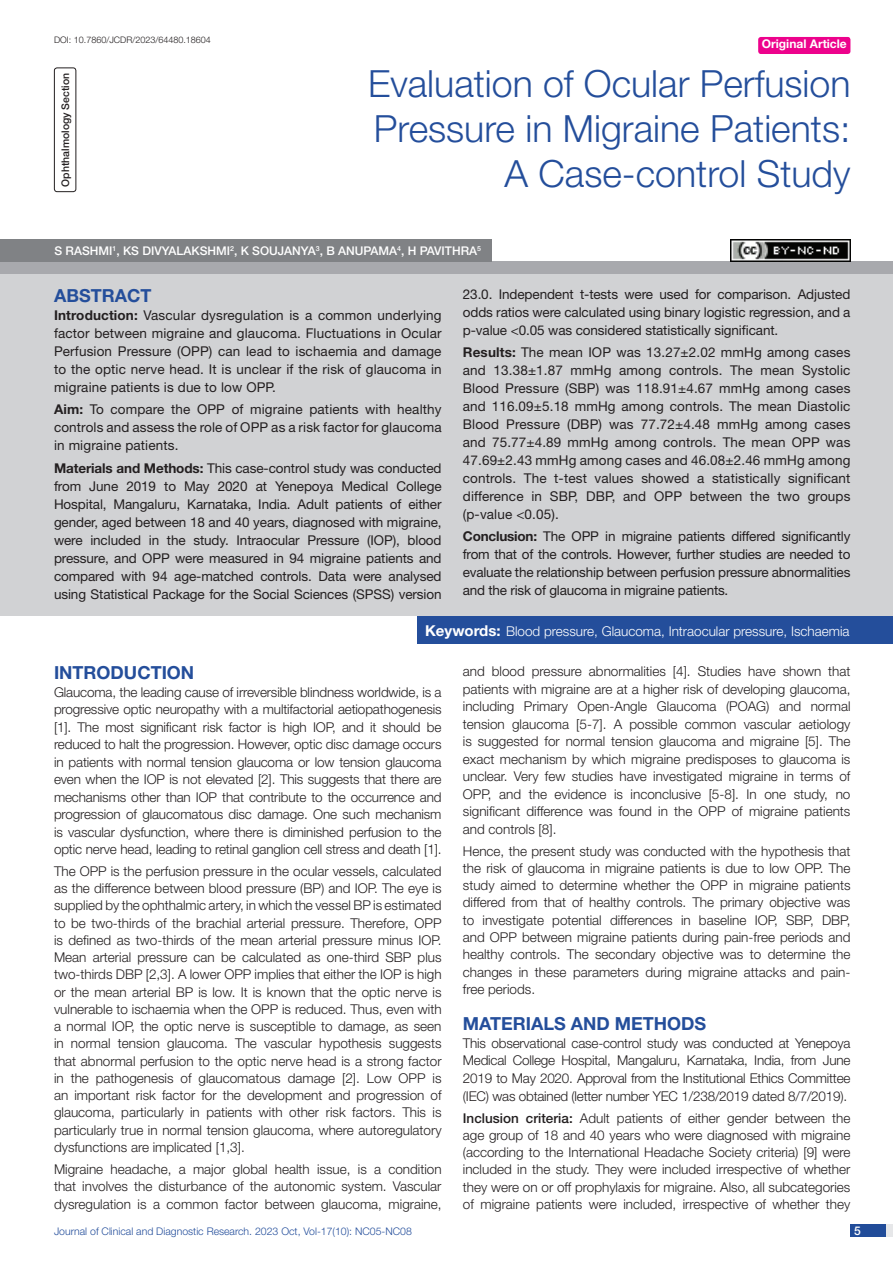
<style>
.page{position:relative;width:893px;height:1263px;background:#fff}
.page>*{position:absolute;margin:0;border:0;box-sizing:border-box;transform-origin:0 0}
.t1{font:300 37.5px/45px "Helvetica Neue";color:#244e9b;text-align:right}
.Heading{font:700 18px "Helvetica Neue";color:#244e9b}
.Abstract_head{font:700 18px "Helvetica Neue";color:#244e9b}
.Body_text{font:300 13.5px/17.2px "Helvetica Neue";color:#231f20;text-align:justify}
.Abstract_Text{font:13.5px/18px "Helvetica Neue";letter-spacing:-.01em;color:#231f20;text-align:justify}
.Key_words{font:300 13.5px "Helvetica Neue";color:#fff}
.Author{font:500 12px "Helvetica Neue";color:#fff}
.t2{font:700 12px "Helvetica Neue";color:#fff}
.t3{font:300 10.5px "Helvetica Neue";color:#244e9b}
.section{font:500 10.5px "Helvetica Neue";color:#231f20}
.DOI{font:300 9px "Helvetica Neue";color:#231f20}
.s1{font-weight:700}
.s2{font-weight:700;font-size:15px}
.s3{font-weight:500}
</style>
<div class="page">
<div style="left:850px;top:1224px;width:43px;height:13px;background:#e6e7e9"></div>
<div style="left:850px;top:1224px;width:35px;height:13px;background:#214c99"></div>
<div style="left:758px;top:37px;width:92px;height:17px;background:#ed028c;border-radius:3px"></div>
<div style="left:54px;top:68px;width:22px;height:124px;border:1px solid #231f20;border-radius:3px"></div>
<div style="left:0;top:262px;width:893px;height:12px;background:#a8a9ad"></div>
<div style="left:0;top:239px;width:491px;height:23px;background:#808285"></div>
<div style="left:0;top:274px;width:893px;height:342px;background:#d1d2d4"></div>
<div style="left:417px;top:616px;width:476px;height:28px;background:#244e9b"></div>
<img style="left:730px;top:239px;width:120px;height:23px">
<p class="DOI" style="left:54px;top:35px;width:158px">DOI: 10.7860/JCDR/2023/64480.18604</p>
<p class="t2" style="left:762px;top:37px;width:87px">Original Article</p>
<p class="section" style="left:59px;top:187px;width:115px;rotate:-90deg">OPHTHALMOLOGY SECTION</p>
<p class="t1" style="left:368px;top:60px;width:484px">Evaluation of Ocular Perfusion<br>Pressure in Migraine Patients:<br>A Case-control Study</p>
<p class="Author" style="left:54px;top:244px;width:428px">S RASHMI<sup>1</sup>, KS DIVYALAKS HMI<sup>2</sup>, K SO UJANYA<sup>3</sup>, B ANUPAMA<sup>4</sup>, H PAVITHRA<sup>5</sup></p>
<p class="Abstract_head" style="left:54px;top:284px;width:99px">ABSTRACT</p>
<p class="Abstract_Text" style="left:54px;top:306px;width:389px"><span class="s1">Introduction:</span> Vascular dysregulation is a common underlying factor between migraine and glaucoma. Fluctuations in Ocular Perfusion Pressure (OPP) can lead to ischaemia and damage to the optic nerve head. It is unclear if the risk of glaucoma in migraine patients is due to low OPP.</p>
<p class="Abstract_Text" style="left:54px;top:400px;width:389px"><span class="s1">Aim:</span> To compare the OPP of migraine patients with healthy controls and assess the role of OPP as a risk factor for glaucoma in migraine patients.</p>
<p class="Abstract_Text" style="left:54px;top:459px;width:389px"><span class="s1">Materials and Methods:</span> This case-control study was conducted from June 2019 to May 2020 at Yenepoya Medical College Hospital, Mangaluru, Karnataka, India. Adult patients of either gender, aged between 18 and 40 years, diagnosed with migraine, were included in the study. Intraocular Pressure (IOP), blood pressure, and OPP were measured in 94 migraine patients and compared with 94 age-matched controls. Data were analysed using Statistical Package for the Social Sciences (SPSS) version</p>
<p class="Abstract_Text" style="left:463px;top:285px;width:389px">23.0. Independent t-tests were used for comparison. Adjusted odds ratios were calculated using binary logistic regression, and a p-value &lt;0.05 was considered statistically significant.</p>
<p class="Abstract_Text" style="left:463px;top:343px;width:389px"><span class="s1">Results:</span> The mean IOP was 13.27±2.02 mmHg among cases and 13.38±1.87 mmHg among controls. The mean Systolic Blood Pressure (SBP) was 118.91±4.67 mmHg among cases and 116.09±5.18 mmHg among controls. The mean Diastolic Blood Pressure (DBP) was 77.72±4.48 mmHg among cases and 75.77±4.89 mmHg among controls. The mean OPP was 47.69±2.43 mmHg among cases and 46.08±2.46 mmHg among controls. The t-test values showed a statistically significant difference in SBP, DBP, and OPP between the two groups (p-value &lt;0.05).</p>
<p class="Abstract_Text" style="left:463px;top:527px;width:389px"><span class="s1">Conclusion:</span> The OPP in migraine patients differed significantly from that of the controls. However, further studies are needed to evaluate the relationship between perfusion pressure abnormalities and the risk of glaucoma in migraine patients.</p>
<p class="Key_words" style="left:425px;top:622px;width:426px"><span class="s2">Keywords:</span> Blood pressure, Glaucoma, Intraocular pressure, Ischaemia</p>
<p class="Heading" style="left:54px;top:662px;width:142px">INTRODUCTION</p>
<p class="Body_text" style="left:54px;top:683px;width:389px">Glaucoma, the leading cause of irreversible blindness worldwide, is a progressive optic neuropathy with a multifactorial aetiopathogenesis [1]. The most significant risk factor is high IOP, and it should be reduced to halt the progression. However, optic disc damage occurs in patients with normal tension glaucoma or low tension glaucoma even when the IOP is not elevated [2]. This suggests that there are mechanisms other than IOP that contribute to the occurrence and progression of glaucomatous disc damage. One such mechanism is vascular dysfunction, where there is diminished perfusion to the optic nerve head, leading to retinal ganglion cell stress and death [1].</p>
<p class="Body_text" style="left:54px;top:862px;width:389px">The OPP is the perfusion pressure in the ocular vessels, calculated as the difference between blood pressure (BP) and IOP. The eye is supplied by the ophthalmic artery, in which the vessel BP is estimated to be two-thirds of the brachial arterial pressure. Therefore, OPP is defined as two-thirds of the mean arterial pressure minus IOP.<br>Mean arterial pressure can be calculated as one-third SBP plus two-thirds DBP [2,3]. A lower OPP implies that either the IOP is high or the mean arterial BP is low. It is known that the optic nerve is vulnerable to ischaemia when the OPP is reduced. Thus, even with a normal IOP, the optic nerve is susceptible to damage, as seen in normal tension glaucoma. The vascular hypothesis suggests that abnormal perfusion to the optic nerve head is a strong factor in the pathogenesis of glaucomatous damage [2]. Low OPP is an important risk factor for the development and progression of glaucoma, particularly in patients with other risk factors. This is particularly true in normal tension glaucoma, where autoregulatory dysfunctions are implicated [1,3].</p>
<p class="Body_text" style="left:54px;top:1160px;width:389px">Migraine headache, a major global health issue, is a condition that involves the disturbance of the autonomic system. Vascular dysregulation is a common factor between glaucoma, migraine,</p>
<p class="Body_text" style="left:463px;top:662px;width:389px">and blood pressure abnormalities [4]. Studies have shown that patients with migraine are at a higher risk of developing glaucoma, including Primary Open-Angle Glaucoma (POAG) and normal tension glaucoma [5-7]. A possible common vascular aetiology is suggested for normal tension glaucoma and migraine [5]. The exact mechanism by which migraine predisposes to glaucoma is unclear. Very few studies have investigated migraine in terms of OPP, and the evidence is inconclusive [5-8]. In one study, no significant difference was found in the OPP of migraine patients and controls [8].</p>
<p class="Body_text" style="left:463px;top:842px;width:389px">Hence, the present study was conducted with the hypothesis that the risk of glaucoma in migraine patients is due to low OPP. The study aimed to determine whether the OPP in migraine patients differed from that of healthy controls. The primary objective was to investigate potential differences in baseline IOP, SBP, DBP, and OPP between migraine patients during pain-free periods and healthy controls. The secondary objective was to determine the changes in these parameters during migraine attacks and pain&shy;free periods.</p>
<p class="Heading" style="left:463px;top:1012px;width:245px">MATERIALS AND METHODS</p>
<p class="Body_text" style="left:463px;top:1033px;width:389px;line-height:17.9px">This observational case-control study was conducted at Yenepoya Medical College Hospital, Mangaluru, Karnataka, India, from June 2019 to May 2020. Approval from the Institutional Ethics Committee (IEC) was obtained (letter number YEC 1/238/2019 dated 8/7/2019).</p>
<p class="Body_text" style="left:463px;top:1109px;width:389px"><span class="s3">INCLUSION CRITERIA:</span> Adult patients of either gender between the age group of 18 and 40 years who were diagnosed with migraine (according to the International Headache Society criteria) [9] were included in the study. They were included irrespective of whether they were on or off prophylaxis for migraine. Also, all subcategories of migraine patients were included, irrespective of whether they</p>
<p class="t3" style="left:54px;top:1225px;width:359px">Journal of Clinical and Diagnostic Research. 2023 Oct, Vol-17(10): NC05-NC08</p>
<p class="Author" style="left:854px;top:1223px;width:8px">5</p>
</div>
